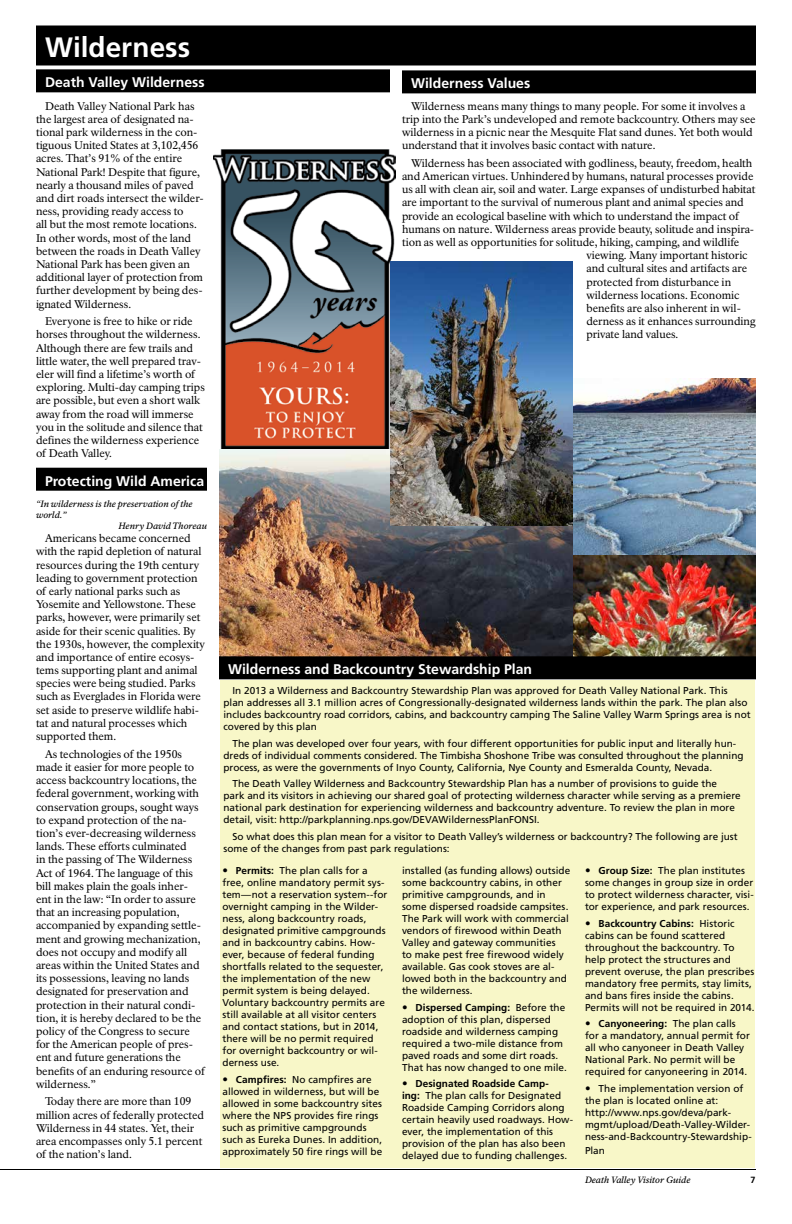
<style>
.page{position:relative;width:792px;height:1224px;background:#fff}
.page>*{position:absolute;margin:0;border:0;box-sizing:border-box;transform-origin:0 0}
.t1{font:700 28px "Frutiger LT Std";color:#fff}
.t2{font:700 14px "Frutiger LT Std";color:#fff}
.t3{font:11px/13.2px "NPS Rawlinson OT";letter-spacing:-.005em;color:#000}
.t4{font:10px/12px "Frutiger LT Std";color:#000}
.t5{font:italic 9px "NPS Rawlinson OT Med";color:#000}
.t6{font:700 9px "Frutiger LT Std";color:#000}
.s1{font-weight:700}
</style>
<div class="page">
<div style="left:220px;top:681px;width:535px;height:487px;background:#f8f7c8"></div>
<img style="left:213px;top:149px;width:183px;height:301px">
<img style="left:219px;top:450px;width:354px;height:206px">
<img style="left:390px;top:262px;width:183px;height:264px">
<img style="left:573px;top:555px;width:183px;height:101px">
<img style="left:573px;top:378px;width:183px;height:177px">
<hr style="left:0;top:1169px;width:756px;height:1px;background:#000">
<div style="left:36px;top:26px;width:720px;height:40px;background:#000"></div>
<div style="left:219px;top:656px;width:537px;height:23px;background:#000"></div>
<div style="left:36px;top:468px;width:171px;height:23px;background:#000"></div>
<div style="left:402px;top:70px;width:354px;height:23px;background:#000"></div>
<div style="left:36px;top:69px;width:354px;height:23px;background:#000"></div>
<h1 class="t1" style="left:45px;top:31px;width:147px">Wilderness</h1>
<h2 class="t2" style="left:45px;top:74px;width:161px">Death Valley Wilderness</h2>
<h2 class="t2" style="left:411px;top:75px;width:121px">Wilderness Values</h2>
<p class="t3" style="left:402px;top:99px;width:355px;text-indent:9px">Wilderness means many things to many people. For some it involves a trip into the Park’s undeveloped and remote backcountry. Others may see wilderness in a picnic near the Mesquite Flat sand dunes. Yet both would understand that it involves basic contact with nature.</p>
<p class="t3" style="left:411px;top:157px;width:343px">Wilderness has been associated with godliness, beauty, freedom, health</p>
<p class="t3" style="left:402px;top:170px;width:353px">and American virtues. Unhindered by humans, natural processes provide</p>
<p class="t3" style="left:402px;top:183px;width:355px">us all with clean air, soil and water. Large expanses of undisturbed habitat</p>
<p class="t3" style="left:402px;top:196px;width:343px">are important to the survival of numerous plant and animal species and</p>
<p class="t3" style="left:402px;top:209px;width:338px">provide an ecological baseline with which to understand the impact of</p>
<p class="t3" style="left:402px;top:223px;width:354px">humans on nature. Wilderness areas provide beauty, solitude and inspira-</p>
<p class="t3" style="left:402px;top:236px;width:339px">tion as well as opportunities for solitude, hiking, camping, and wildlife</p>
<p class="t3" style="left:586px;top:249px;width:163px">viewing. Many important historic</p>
<p class="t3" style="left:586px;top:262px;width:162px">and cultural sites and artifacts are</p>
<p class="t3" style="left:586px;top:275px;width:146px">protected from disturbance in</p>
<p class="t3" style="left:586px;top:289px;width:155px">wilderness locations. Economic</p>
<p class="t3" style="left:586px;top:302px;width:156px">benefits are also inherent in wil-</p>
<p class="t3" style="left:586px;top:315px;width:171px">derness as it enhances surrounding</p>
<p class="t3" style="left:586px;top:328px;width:94px">private land values.</p>
<p class="t3" style="left:36px;top:99px;width:169px;text-indent:9px">Death Valley National Park has the largest area of designated na&shy;tional park wilderness in the con&shy;tiguous United States at 3,102,456 acres. That’s 91% of the entire<br>National Park! Despite that figure, nearly a thousand miles of paved and dirt roads intersect the wilder&shy;ness, providing ready access to<br>all but the most remote locations.<br>In other words, most of the land between the roads in Death Valley<br>National Park has been given an additional layer of protection from further development by being des&shy;ignated Wilderness.</p>
<p class="t3" style="left:36px;top:315px;width:170px;text-indent:9px">Everyone is free to hike or ride horses throughout the wilderness.<br>Although there are few trails and little water, the well prepared trav&shy;eler will find a lifetime’s worth of exploring. Multi-day camping trips are possible, but even a short walk away from the road will immerse you in the solitude and silence that defines the wilderness experience of Death Valley.</p>
<h2 class="t2" style="left:45px;top:473px;width:161px">Protecting Wild America</h2>
<p class="t5" style="left:36px;top:499px;width:158px">“In wilderness is the preservation of the</p>
<p class="t5" style="left:36px;top:510px;width:33px">world.”</p>
<p class="t5" style="left:119px;top:521px;width:90px">Henry David Thoreau</p>
<p class="t3" style="left:36px;top:532px;width:171px;text-indent:9px">Americans became concerned with the rapid depletion of natural resources during the 19th century leading to government protection of early national parks such as<br>Yosemite and Yellowstone. These parks, however, were primarily set aside for their scenic qualities. By the 1930s, however, the complexity and importance of entire ecosys&shy;tems supporting plant and animal species were being studied. Parks such as Everglades in Florida were set aside to preserve wildlife habi&shy;tat and natural processes which supported them.</p>
<p class="t3" style="left:36px;top:748px;width:170px;text-indent:9px">As technologies of the 1950s made it easier for more people to access backcountry locations, the federal government, working with conservation groups, sought ways to expand protection of the na&shy;tion’s ever-decreasing wilderness lands. These efforts culminated<br>in the passing of The Wilderness<br>Act of 1964. The language of this bill makes plain the goals inher&shy;ent in the law: “In order to assure that an increasing population, accompanied by expanding settle&shy;ment and growing mechanization, does not occupy and modify all areas within the United States and its possessions, leaving no lands designated for preservation and protection in their natural condi&shy;tion, it is hereby declared to be the policy of the Congress to secure for the American people of pres&shy;ent and future generations the benefits of an enduring resource of wilderness.”</p>
<p class="t3" style="left:36px;top:1095px;width:170px;text-indent:9px">Today there are more than 109 million acres of federally protected<br>Wilderness in 44 states. Yet, their area encompasses only 5.1 percent of the nation’s land.</p>
<h2 class="t2" style="left:228px;top:661px;width:306px">Wilderness and Backcountry Stewardship Plan</h2>
<p class="t4" style="left:224px;top:685px;width:529px;text-indent:9px">In 2013 a Wilderness and Backcountry Stewardship Plan was approved for Death Valley National Park. This plan addresses all 3.1 million acres of Congressionally-designated wilderness lands within the park. The plan also includes backcountry road corridors, cabins, and backcountry camping The Saline Valley Warm Springs area is not covered by this plan</p>
<p class="t4" style="left:224px;top:737px;width:522px;text-indent:9px">The plan was developed over four years, with four different opportunities for public input and literally hun&shy;dreds of individual comments considered. The Timbisha Shoshone Tribe was consulted throughout the planning process, as were the governments of Inyo County, California, Nye County and Esmeralda County, Nevada.</p>
<p class="t4" style="left:224px;top:778px;width:519px;text-indent:9px">The Death Valley Wilderness and Backcountry Stewardship Plan has a number of provisions to guide the<br>park and its visitors in achieving our shared goal of protecting wilderness character while serving as a premiere national park destination for experiencing wilderness and backcountry adventure. To review the plan in more detail, visit: http://parkplanning.nps.gov/DEVAWildernessPlanFONSI.</p>
<p class="t4" style="left:224px;top:830px;width:516px;text-indent:9px">So what does this plan mean for a visitor to Death Valley’s wilderness or backcountry? The following are just some of the changes from past park regulations:</p>
<p class="t4" style="left:222px;top:865px;width:167px;text-indent:14px"><span class="s1">Permits:</span> The plan calls for a free, online mandatory permit sys&shy;tem—not a reservation system--for overnight camping in the Wilder&shy;ness, along backcountry roads, designated primitive campgrounds and in backcountry cabins. How&shy;ever, because of federal funding shortfalls related to the sequester, the implementation of the new permit system is being delayed.<br>Voluntary backcountry permits are still available at all visitor centers and contact stations, but in 2014, there will be no permit required for overnight backcountry or wil&shy;derness use.</p>
<p class="t4" style="left:222px;top:1073px;width:161px;text-indent:14px"><span class="s1">Campfires:</span> No campfires are allowed in wilderness, but will be allowed in some backcountry sites where the NPS provides fire rings such as primitive campgrounds such as Eureka Dunes. In addition, approximately 50 fire rings will be</p>
<p class="t4" style="left:585px;top:865px;width:170px;text-align:center"><span class="s1">Group Size:</span> The plan institutes some changes in group size in order to protect wilderness character, visi&shy;tor experience, and park resources.</p>
<p class="t4" style="left:585px;top:917px;width:171px;text-indent:14px"><span class="s1">Backcountry Cabins:</span> Historic cabins can be found scattered throughout the backcountry. To help protect the structures and prevent overuse, the plan prescribes mandatory free permits, stay limits, and bans fires inside the cabins.<br>Permits will not be required in 2014.</p>
<p class="t4" style="left:585px;top:1018px;width:167px;text-indent:14px"><span class="s1">Canyoneering:</span> The plan calls for a mandatory, annual permit for all who canyoneer in Death Valley<br>National Park. No permit will be required for canyoneering in 2014.</p>
<p class="t4" style="left:585px;top:1082px;width:168px;text-indent:14px">The implementation version of the plan is located online at: http://www.nps.gov/deva/park&shy;mgmt/upload/Death-Valley-Wilder&shy;ness-and-Backcountry-Stewardship-</p>
<p class="t4" style="left:585px;top:1144px;width:21px">Plan</p>
<p class="t4" style="left:402px;top:865px;width:170px">installed (as funding allows) outside some backcountry cabins, in other primitive campgrounds, and in some dispersed roadside campsites.<br>The Park will work with commercial vendors of firewood within Death<br>Valley and gateway communities<br>to make pest free firewood widely available. Gas cook stoves are al&shy;lowed both in the backcountry and the wilderness.</p>
<p class="t4" style="left:402px;top:1001px;width:166px;text-indent:14px"><span class="s1">Dispersed Camping:</span> Before the adoption of this plan, dispersed roadside and wilderness camping required a two-mile distance from paved roads and some dirt roads.<br>That has now changed to one mile.</p>
<p class="t4" style="left:402px;top:1078px;width:172px;text-indent:14px"><span class="s1">Designated Roadside Camp-<br>ing:</span> The plan calls for Designated Roadside Camping Corridors along certain heavily used roadways. How&shy;ever, the implementation of this provision of the plan has also been delayed due to funding challenges.</p>
<p class="t5" style="left:585px;top:1174px;width:107px">Death Valley Visitor Guide</p>
<p class="t6" style="left:751px;top:1174px;width:7px">7</p>
</div>
